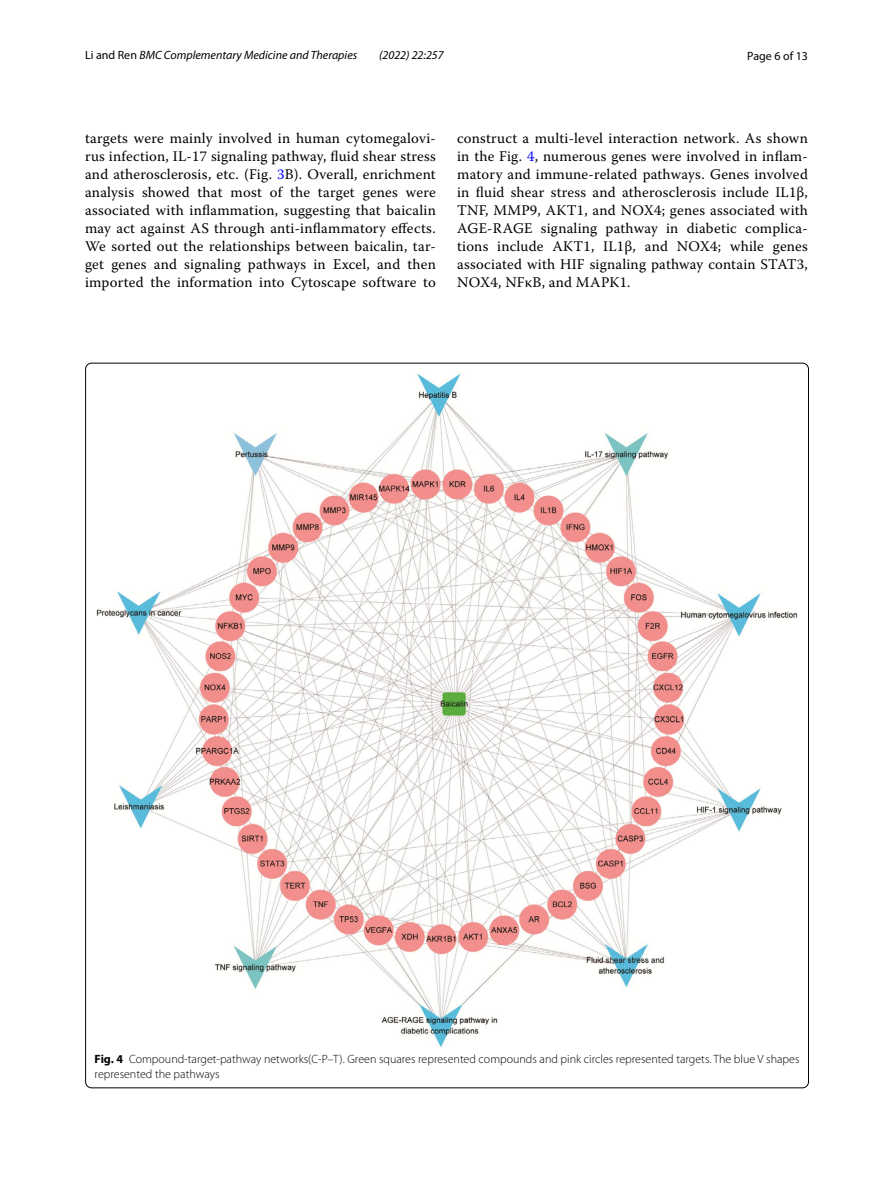
<style>
.page{position:relative;width:893px;height:1187px;background:#fff}
.page>*{position:absolute;margin:0;border:0;box-sizing:border-box;transform-origin:0 0}
.t1{font:14.7px/18px "Warnock Pro";letter-spacing:.015em;color:#000;text-align:justify}
.t2{font:300 12px/15px "Myriad Pro";color:#000}
.t3{font:italic 12px "Myriad Pro";color:#000}
.t4{font:12px "Myriad Pro";color:#000}
.s1{font-style:normal}
.s2{color:#00f}
.s3{font-weight:700}
</style>
<div class="page">
<img style="left:97px;top:372px;width:700px;height:675px">
<p class="t3" style="left:85px;top:48px;width:274px"><span class="s1">Li and Ren</span> BMC Complementary Medicine and Therapies</p>
<p class="t3" style="left:379px;top:48px;width:66px">(2022) 22:257</p>
<p class="t4" style="left:747px;top:48px;width:62px">Page 6 of 13</p>
<p class="t1" style="left:85px;top:128px;width:352px">targets were mainly involved in human cytomegalovi&shy;rus infection, IL-17 signaling pathway, fluid shear stress and atherosclerosis, etc. (Fig. <span class="s2">3</span>B). Overall, enrichment analysis showed that most of the target genes were associated with inflammation, suggesting that baicalin may act against AS through anti-inflammatory effects.<br>We sorted out the relationships between baicalin, tar&shy;get genes and signaling pathways in Excel, and then imported the information into Cytoscape software to</p>
<p class="t1" style="left:457px;top:128px;width:352px">construct a multi-level interaction network. As shown in the Fig. <span class="s2">4</span>, numerous genes were involved in inflam&shy;matory and immune-related pathways. Genes involved in fluid shear stress and atherosclerosis include IL1β, TNF, MMP9, AKT1, and NOX4; genes associated with AGE-RAGE signaling pathway in diabetic complica&shy;tions include AKT1, IL1β, and NOX4; while genes associated with HIF signaling pathway contain STAT3, NOX4, NFκB, and MAPK1.</p>
<p class="t2" style="left:95px;top:1051px;width:706px"><span class="s3">Fig. 4</span> Compound-target-pathway networks(C-P–T). Green squares represented compounds and pink circles represented targets. The blue V shapes represented the pathways</p>
</div>
